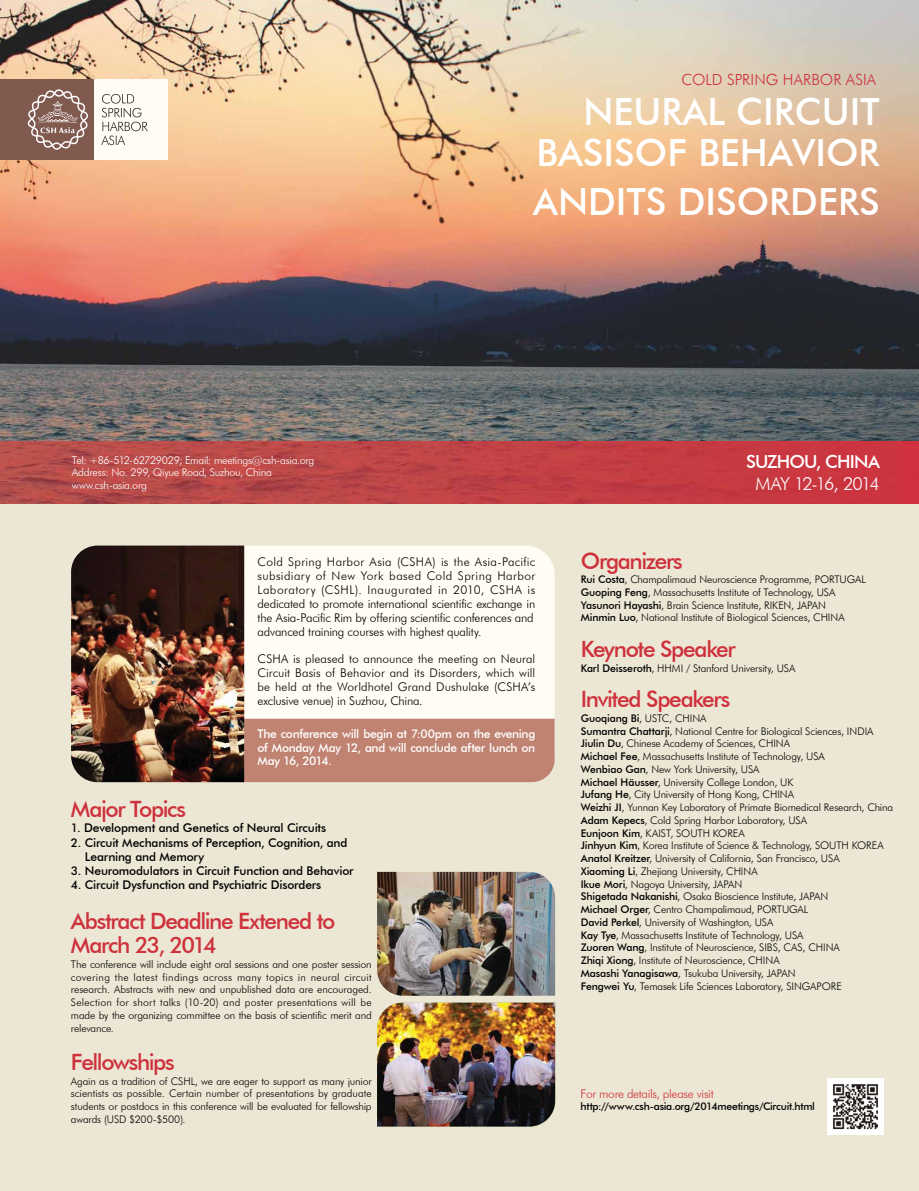
<style>
.page{position:relative;width:919px;height:1191px;background:#fff}
.page>*{position:absolute;margin:0;border:0;box-sizing:border-box;transform-origin:0 0}
.t1{font:500 37.5px/41.2px "Futura BT";color:#fff;text-align:right}
.t2{font:500 22.5px/24.8px "Futura BT";letter-spacing:-.06em;color:#ce313c}
.t3{font:300 18px "Futura BT";letter-spacing:-.095em;color:#fff}
.t4{font:500 18px "Futura BT";letter-spacing:-.045em;color:#fff}
.t5{font:300 15.38px "Futura BT";letter-spacing:.005em;color:#ce313c}
.t6{font:300 12px/13.9px "Futura BT";letter-spacing:-.01em;color:#000}
.t7{font:500 12px/14.2px "Futura BT";letter-spacing:-.015em;color:#000}
.t8{font:500 12px/13.9px "Futura BT";letter-spacing:-.03em;color:#fff;text-align:justify}
.t9{font:300 12px "Futura BT";letter-spacing:-.025em;color:#ce313c}
.t10{font:300 10.8px/12.8px "Futura BT";letter-spacing:-.025em;color:#fff}
.t11{font:300 10.5px/12.8px "Futura BT";letter-spacing:-.015em;color:#000;text-align:justify}
.t12{font:500 10.5px "Futura BT";letter-spacing:-.025em;color:#000}
.s1{font-weight:500}
</style>
<div class="page">
<div style="left:0;top:0;width:918px;height:1191px;background:#ece6d4"></div>
<img style="left:827px;top:1078px;width:56px;height:56px">
<img style="left:0;top:0;width:918px;height:442px">
<img style="left:0;top:442px;width:918px;height:61px">
<div style="left:94px;top:79px;width:73px;height:81px;background:#fffcf3"></div>
<div style="left:0;top:79px;width:94px;height:81px;background:#80594f"></div>
<svg style="left:101px;top:94px;width:47px;height:51px"></svg>
<svg style="left:27px;top:89px;width:61px;height:61px"></svg>
<img style="left:377px;top:1002px;width:178px;height:124px">
<img style="left:377px;top:872px;width:178px;height:123px">
<svg style="left:244px;top:546px;width:310px;height:236px;background:#eddbd0"></svg>
<img style="left:71px;top:545px;width:173px;height:237px">
<p class="t10" style="left:72px;top:453px;width:244px">Tel: +86-512-62729029; Email: meetings@csh-asia.org<br>Address: No. 299, Qiyue Road, Suzhou, China www.csh-asia.org</p>
<h3 class="t5" style="left:681px;top:71px;width:196px">COLD SPRING HARBOR ASIA</h3>
<h1 class="t1" style="left:536px;top:91px;width:344px">NEURAL CIRCUIT<br>BASISOF BEHAVIOR</h1>
<h1 class="t1" style="left:533px;top:181px;width:348px">ANDITS DISORDERS</h1>
<h3 class="t4" style="left:746px;top:450px;width:135px">SUZHOU, CHINA</h3>
<h3 class="t3" style="left:755px;top:473px;width:126px">MAY 12-16, 2014</h3>
<p class="t6" style="left:257px;top:555px;width:279px">Cold Spring Harbor Asia (CSHA) is the Asia-Pacific subsidiary of New York based Cold Spring Harbor Laboratory (CSHL). Inaugurated in 2010, CSHA is dedicated to promote international scientific exchange in the Asia-Pacific Rim by offering scientific conferences and advanced training courses with highest quality.</p>
<p class="t6" style="left:257px;top:652px;width:279px;text-align:justify">CSHA is pleased to announce the meeting on Neural Circuit Basis of Behavior and its Disorders, which will be held at the Worldhotel Grand Dushulake (CSHA’s exclusive venue) in Suzhou, China.</p>
<p class="t8" style="left:257px;top:726px;width:279px">The conference will begin at 7:00pm on the evening of Monday May 12, and will conclude after lunch on May 16, 2014.</p>
<h2 class="t2" style="left:71px;top:796px;width:117px">Major Topics</h2>
<p class="t7" style="left:71px;top:821px;width:257px">1. Development and Genetics of Neural Circuits</p>
<p class="t7" style="left:85px;top:835px;width:264px;text-indent:-14px">2. Circuit Mechanisms of Perception, Cognition, and<br>Learning and Memory</p>
<p class="t7" style="left:71px;top:863px;width:284px">3. Neuromodulators in Circuit Function and Behavior</p>
<p class="t7" style="left:71px;top:878px;width:252px">4. Circuit Dysfunction and Psychiatric Disorders</p>
<h2 class="t2" style="left:71px;top:908px;width:266px">Abstract Deadline Extened to<br>March 23, 2014</h2>
<p class="t11" style="left:71px;top:957px;width:302px">The conference will include eight oral sessions and one poster session covering the latest findings across many topics in neural circuit research. Abstracts with new and unpublished data are encouraged.<br>Selection for short talks (10-20) and poster presentations will be made by the organizing committee on the basis of scientific merit and relevance.</p>
<h2 class="t2" style="left:71px;top:1049px;width:105px">Fellowships</h2>
<p class="t11" style="left:71px;top:1074px;width:302px">Again as a tradition of CSHL, we are eager to support as many junior scientists as possible. Certain number of presentations by graduate students or postdocs in this conference will be evaluated for fellowship awards (USD $200-$500).</p>
<h2 class="t2" style="left:580px;top:548px;width:104px">Organizers</h2>
<p class="t11" style="left:580px;top:573px;width:286px;text-align:left"><span class="s1">Rui Costa</span>, Champalimaud Neuroscience Programme, PORTUGAL <span class="s1">Guoping Feng</span>, Massachusetts Institute of Technology, USA <span class="s1">Yasunori Hayashi</span>, Brain Science Institute, RIKEN, JAPAN<br><span class="s1">Minmin Luo</span>, National Institute of Biological Sciences, CHINA</p>
<h2 class="t2" style="left:580px;top:636px;width:156px">Keynote Speaker</h2>
<p class="t11" style="left:580px;top:661px;width:216px"><span class="s1">Karl Deisseroth</span>, HHMI / Stanford University, USA</p>
<h2 class="t2" style="left:580px;top:687px;width:151px">Invited Speakers</h2>
<p class="t11" style="left:580px;top:711px;width:314px;text-align:left"><span class="s1">Guoqiang Bi</span>, USTC, CHINA<br><span class="s1">Sumantra Chattarji</span>, National Centre for Biological Sciences, INDIA <span class="s1">Jiulin Du</span>, Chinese Academy of Sciences, CHINA<br><span class="s1">Michael Fee</span>, Massachusetts Institute of Technology, USA<br><span class="s1">Wenbiao Gan</span>, New York University, USA<br><span class="s1">Michael Häusser</span>, University College London, UK<br><span class="s1">Jufang He</span>, City University of Hong Kong, CHINA<br><span class="s1">Weizhi JI</span>, Yunnan Key Laboratory of Primate Biomedical Research, China <span class="s1">Adam Kepecs</span>, Cold Spring Harbor Laboratory, USA<br><span class="s1">Eunjoon Kim</span>, KAIST, SOUTH KOREA<br><span class="s1">Jinhyun Kim</span>, Korea Institute of Science &amp; Technology, SOUTH KOREA <span class="s1">Anatol Kreitzer</span>, University of California, San Francisco, USA<br><span class="s1">Xiaoming Li</span>, Zhejiang University, CHINA<br><span class="s1">Ikue Mori</span>, Nagoya University, JAPAN<br><span class="s1">Shigetada Nakanishi</span>, Osaka Bioscience Institute, JAPAN<br><span class="s1">Michael Orger</span>, Centro Champalimaud, PORTUGAL<br><span class="s1">David Perkel</span>, University of Washington, USA<br><span class="s1">Kay Tye</span>, Massachusetts Institute of Technology, USA<br><span class="s1">Zuoren Wang</span>, Institute of Neuroscience, SIBS, CAS, CHINA<br><span class="s1">Zhiqi Xiong</span>, Institute of Neuroscience, CHINA<br><span class="s1">Masashi Yanagisawa</span>, Tsukuba University, JAPAN<br><span class="s1">Fengwei Yu</span>, Temasek Life Sciences Laboratory, SINGAPORE</p>
<p class="t9" style="left:580px;top:1086px;width:135px">For more details, please visit</p>
<p class="t12" style="left:580px;top:1099px;width:236px">http://www.csh-asia.org/2014meetings/Circuit.html</p>
</div>
